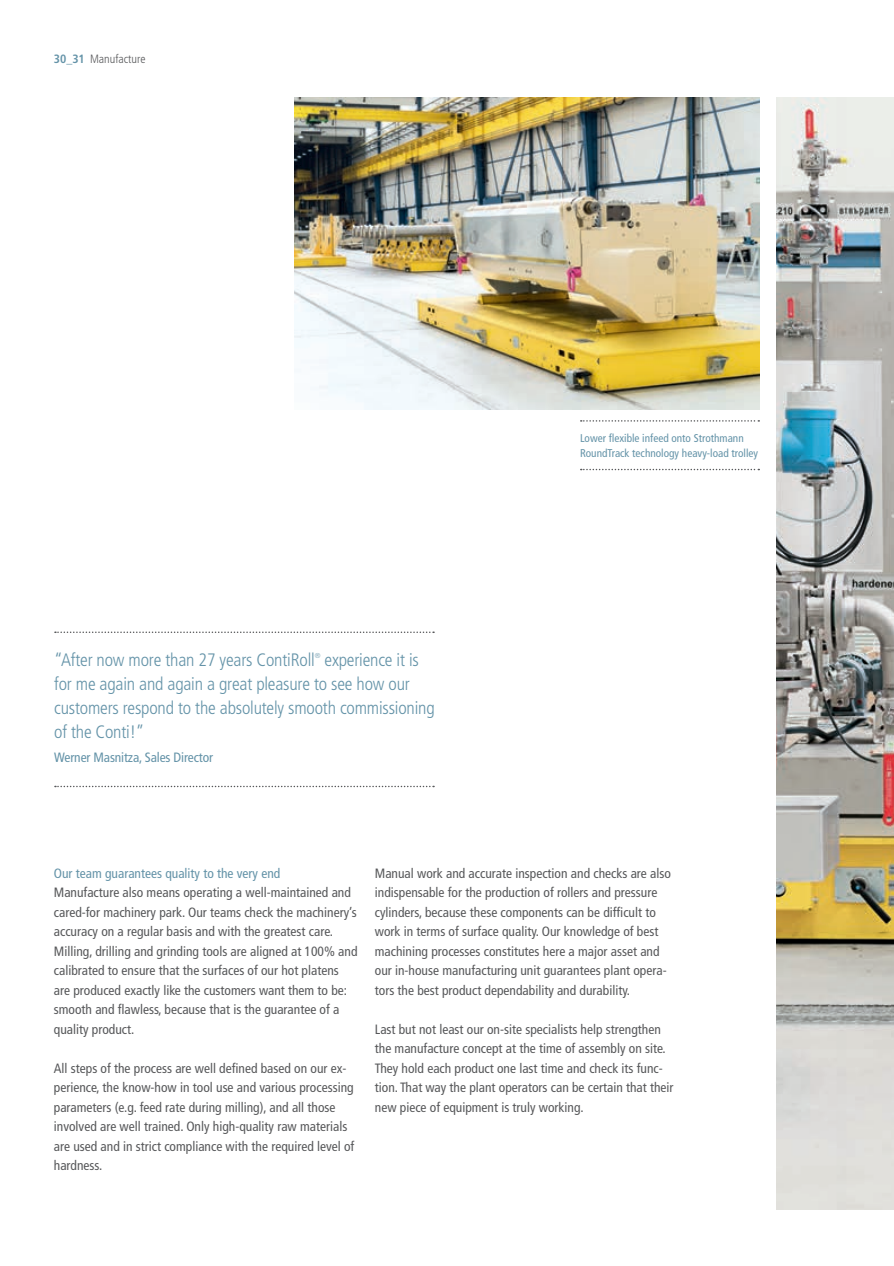
<style>
.page{position:relative;width:894px;height:1266px;background:#fff}
.page>*{position:absolute;margin:0;border:0;box-sizing:border-box;transform-origin:0 0}
.t1{font:300 condensed 18px/24px "Frutiger";letter-spacing:-.01em;color:#6493a8}
.t2{font:condensed 13.5px/19.5px "Frutiger";color:#57585a}
.t3{font:condensed 13.5px "Frutiger";color:#6493a8}
.t4{font:300 condensed 12px "Frutiger";color:#57585a}
.t5{font:condensed 11.25px/15px "Frutiger";color:#6493a8}
.t6{font:300 condensed 7.2px "Frutiger";color:#6493a8}
.s1{font-weight:700;color:#6493a8}
</style>
<div class="page">
<img style="left:776px;top:97px;width:117px;height:1112px">
<svg style="left:55px;top:631px;width:379px;height:2px"></svg>
<svg style="left:55px;top:785px;width:379px;height:2px"></svg>
<img style="left:294px;top:97px;width:465px;height:312px">
<svg style="left:580px;top:420px;width:179px;height:1px"></svg>
<svg style="left:580px;top:469px;width:179px;height:1px"></svg>
<p class="t4" style="left:54px;top:54px;width:93px"><span class="s1">30_31</span> Manufacture</p>
<h1 class="t1" style="left:54px;top:649px;width:262px">“After now more than 27 years ContiRoll</h1>
<p class="t6" style="left:314px;top:652px;width:7px">®</p>
<h1 class="t1" style="left:54px;top:649px;width:382px;text-indent:270px">experience it is for me again and again a great pleasure to see how our customers respond to the absolutely smooth commissioning of the Conti!”</h1>
<p class="t3" style="left:54px;top:752px;width:160px">Werner Masnitza, Sales Director</p>
<p class="t5" style="left:580px;top:431px;width:180px">Lower flexible infeed onto Strothmann<br>RoundTrack technology heavy-load trolley</p>
<p class="t3" style="left:54px;top:867px;width:228px">Our team guarantees quality to the very end</p>
<p class="t2" style="left:54px;top:883px;width:305px">Manufacture also means operating a well-maintained and cared-for machinery park. Our teams check the machinery’s accuracy on a regular basis and with the greatest care.<br>Milling, drilling and grinding tools are aligned at 100% and calibrated to ensure that the surfaces of our hot platens are produced exactly like the customers want them to be: smooth and flawless, because that is the guarantee of a quality product.</p>
<p class="t2" style="left:54px;top:1059px;width:302px">All steps of the process are well defined based on our ex&shy;perience, the know-how in tool use and various processing parameters (e.g. feed rate during milling), and all those involved are well trained. Only high-quality raw materials are used and in strict compliance with the required level of hardness.</p>
<p class="t2" style="left:375px;top:864px;width:297px">Manual work and accurate inspection and checks are also indispensable for the production of rollers and pressure cylinders, because these components can be difficult to work in terms of surface quality. Our knowledge of best machining processes constitutes here a major asset and our in-house manufacturing unit guarantees plant opera&shy;tors the best product dependability and durability.</p>
<p class="t2" style="left:375px;top:1020px;width:300px">Last but not least our on-site specialists help strengthen the manufacture concept at the time of assembly on site.<br>They hold each product one last time and check its func&shy;tion. That way the plant operators can be certain that their new piece of equipment is truly working.</p>
</div>
